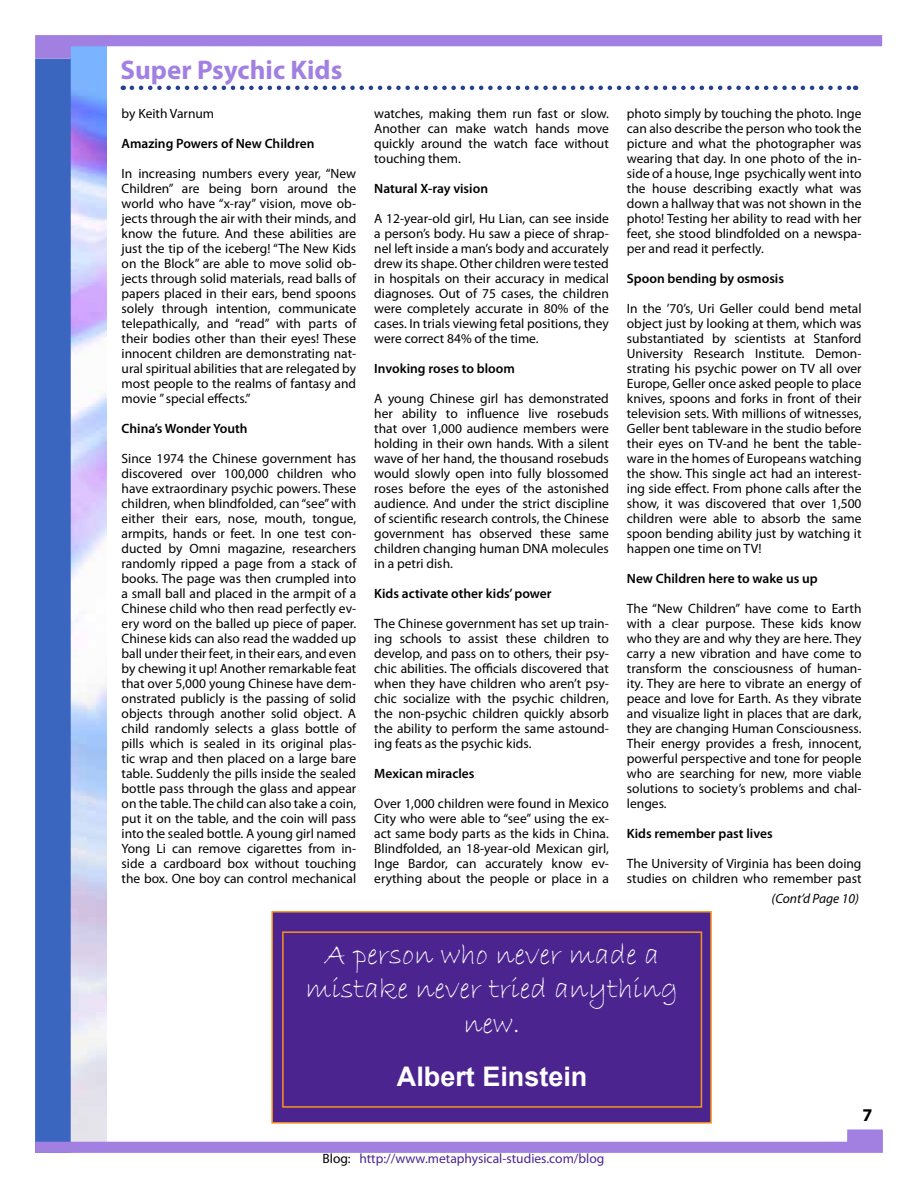
<style>
.page{position:relative;width:918px;height:1188px;background:#fff}
.page>*{position:absolute;margin:0;border:0;box-sizing:border-box;transform-origin:0 0}
.t1{font:30px/34.5px "Bradley Hand ITC";color:#fff;text-align:center}
.t2{font:700 27px "Myriad Pro";color:#a180e2}
.t3{font:700 27px "Arial";color:#fff}
.t4{font:700 18px "Myriad Pro";color:#000}
.t5{font:13.5px/15px "Myriad Pro";color:#000;text-align:justify}
.t6{font:600 13.5px "Myriad Pro";color:#000}
.t7{font:13.5px "Myriad Pro";color:#4b2490}
.t8{font:italic 13.5px "Myriad Pro";color:#000}
.s1{color:#000}
</style>
<div class="page">
<img style="left:71px;top:59px;width:35px;height:1070px">
<div style="left:35px;top:59px;width:36px;height:1094px;background:#3a66bf"></div>
<svg style="left:35px;top:35px;width:847px;height:24px"></svg>
<svg style="left:35px;top:1129px;width:848px;height:24px"></svg>
<div style="left:271px;top:911px;width:441px;height:213px;background:#4b2490;border:2px solid #f7941e"></div>
<div style="left:282px;top:931px;width:420px;height:177px;border:2px solid #f7941e"></div>
<svg style="left:132px;top:86px;width:724px;height:4px"></svg>
<h2 class="t2" style="left:121px;top:52px;width:223px">Super Psychic Kids</h2>
<p class="t5" style="left:122px;top:106px;width:94px">by Keith Varnum</p>
<p class="t6" style="left:122px;top:135px;width:194px">Amazing Powers of New Children</p>
<p class="t5" style="left:122px;top:166px;width:236px">In increasing numbers every year, “New Children” are being born around the world who have “x-ray” vision, move ob&shy;jects through the air with their minds, and know the future. And these abilities are just the tip of the iceberg! “The New Kids on the Block” are able to move solid ob&shy;jects through solid materials, read balls of papers placed in their ears, bend spoons solely through intention, communicate telepathically, and “read” with parts of their bodies other than their eyes! These innocent children are demonstrating nat&shy;ural spiritual abilities that are relegated by most people to the realms of fantasy and movie ” special effects.”</p>
<p class="t6" style="left:122px;top:420px;width:127px">China’s Wonder Youth</p>
<p class="t5" style="left:122px;top:451px;width:236px">Since 1974 the Chinese government has discovered over 100,000 children who have extraordinary psychic powers. These children, when blindfolded, can “see” with either their ears, nose, mouth, tongue, armpits, hands or feet. In one test con&shy;ducted by Omni magazine, researchers randomly ripped a page from a stack of books. The page was then crumpled into a small ball and placed in the armpit of a Chinese child who then read perfectly ev&shy;ery word on the balled up piece of paper.<br>Chinese kids can also read the wadded up ball under their feet, in their ears, and even by chewing it up! Another remarkable feat that over 5,000 young Chinese have dem&shy;onstrated publicly is the passing of solid objects through another solid object. A child randomly selects a glass bottle of pills which is sealed in its original plas&shy;tic wrap and then placed on a large bare table. Suddenly the pills inside the sealed bottle pass through the glass and appear on the table. The child can also take a coin, put it on the table, and the coin will pass into the sealed bottle. A young girl named Yong Li can remove cigarettes from in&shy;side a cardboard box without touching the box. One boy can control mechanical</p>
<p class="t5" style="left:374px;top:106px;width:236px">watches, making them run fast or slow.<br>Another can make watch hands move quickly around the watch face without touching them.</p>
<p class="t6" style="left:374px;top:180px;width:115px">Natural X-ray vision</p>
<p class="t5" style="left:374px;top:211px;width:236px">A 12-year-old girl, Hu Lian, can see inside a person’s body. Hu saw a piece of shrap&shy;nel left inside a man’s body and accurately drew its shape. Other children were tested in hospitals on their accuracy in medical diagnoses. Out of 75 cases, the children were completely accurate in 80% of the cases. In trials viewing fetal positions, they were correct 84% of the time.</p>
<p class="t6" style="left:374px;top:360px;width:142px">Invoking roses to bloom</p>
<p class="t5" style="left:374px;top:391px;width:236px">A young Chinese girl has demonstrated her ability to influence live rosebuds that over 1,000 audience members were holding in their own hands. With a silent wave of her hand, the thousand rosebuds would slowly open into fully blossomed roses before the eyes of the astonished audience. And under the strict discipline of scientific research controls, the Chinese government has observed these same children changing human DNA molecules in a petri dish.</p>
<p class="t6" style="left:374px;top:585px;width:179px">Kids activate other kids’ power</p>
<p class="t5" style="left:374px;top:616px;width:236px">The Chinese government has set up train&shy;ing schools to assist these children to develop, and pass on to others, their psy&shy;chic abilities. The officials discovered that when they have children who aren’t psy&shy;chic socialize with the psychic children, the non-psychic children quickly absorb the ability to perform the same astound&shy;ing feats as the psychic kids.</p>
<p class="t6" style="left:374px;top:765px;width:102px">Mexican miracles</p>
<p class="t5" style="left:374px;top:796px;width:236px">Over 1,000 children were found in Mexico City who were able to “see” using the ex&shy;act same body parts as the kids in China.<br>Blindfolded, an 18-year-old Mexican girl, Inge Bardor, can accurately know ev&shy;erything about the people or place in a</p>
<p class="t5" style="left:627px;top:106px;width:236px">photo simply by touching the photo. Inge can also describe the person who took the picture and what the photographer was wearing that day. In one photo of the in&shy;side of a house, Inge psychically went into the house describing exactly what was down a hallway that was not shown in the photo! Testing her ability to read with her feet, she stood blindfolded on a newspa&shy;per and read it perfectly.</p>
<p class="t6" style="left:627px;top:270px;width:159px">Spoon bending by osmosis</p>
<p class="t5" style="left:627px;top:301px;width:236px">In the ’70’s, Uri Geller could bend metal object just by looking at them, which was substantiated by scientists at Stanford University Research Institute. Demon&shy;strating his psychic power on TV all over Europe, Geller once asked people to place knives, spoons and forks in front of their television sets. With millions of witnesses, Geller bent tableware in the studio before their eyes on TV-and he bent the table&shy;ware in the homes of Europeans watching the show. This single act had an interest&shy;ing side effect. From phone calls after the show, it was discovered that over 1,500 children were able to absorb the same spoon bending ability just by watching it happen one time on TV!</p>
<p class="t6" style="left:627px;top:570px;width:192px">New Children here to wake us up</p>
<p class="t5" style="left:627px;top:601px;width:236px">The “New Children” have come to Earth with a clear purpose. These kids know who they are and why they are here. They carry a new vibration and have come to transform the consciousness of human&shy;ity. They are here to vibrate an energy of peace and love for Earth. As they vibrate and visualize light in places that are dark, they are changing Human Consciousness.<br>Their energy provides a fresh, innocent, powerful perspective and tone for people who are searching for new, more viable solutions to society’s problems and chal&shy;lenges.</p>
<p class="t6" style="left:627px;top:825px;width:147px">Kids remember past lives</p>
<p class="t5" style="left:627px;top:856px;width:236px">The University of Virginia has been doing studies on children who remember past</p>
<p class="t8" style="left:772px;top:890px;width:89px">(Cont’d Page 10)</p>
<h1 class="t1" style="left:306px;top:938px;width:374px">A person who never made a mistake never tried anything new.</h1>
<h2 class="t3" style="left:397px;top:1059px;width:192px">Albert Einstein</h2>
<p class="t7" style="left:322px;top:1150px;width:283px"><span class="s1">Blog:</span> http://www.metaphysical-studies.com/blog</p>
<h3 class="t4" style="left:862px;top:1103px;width:11px">7</h3>
</div>
